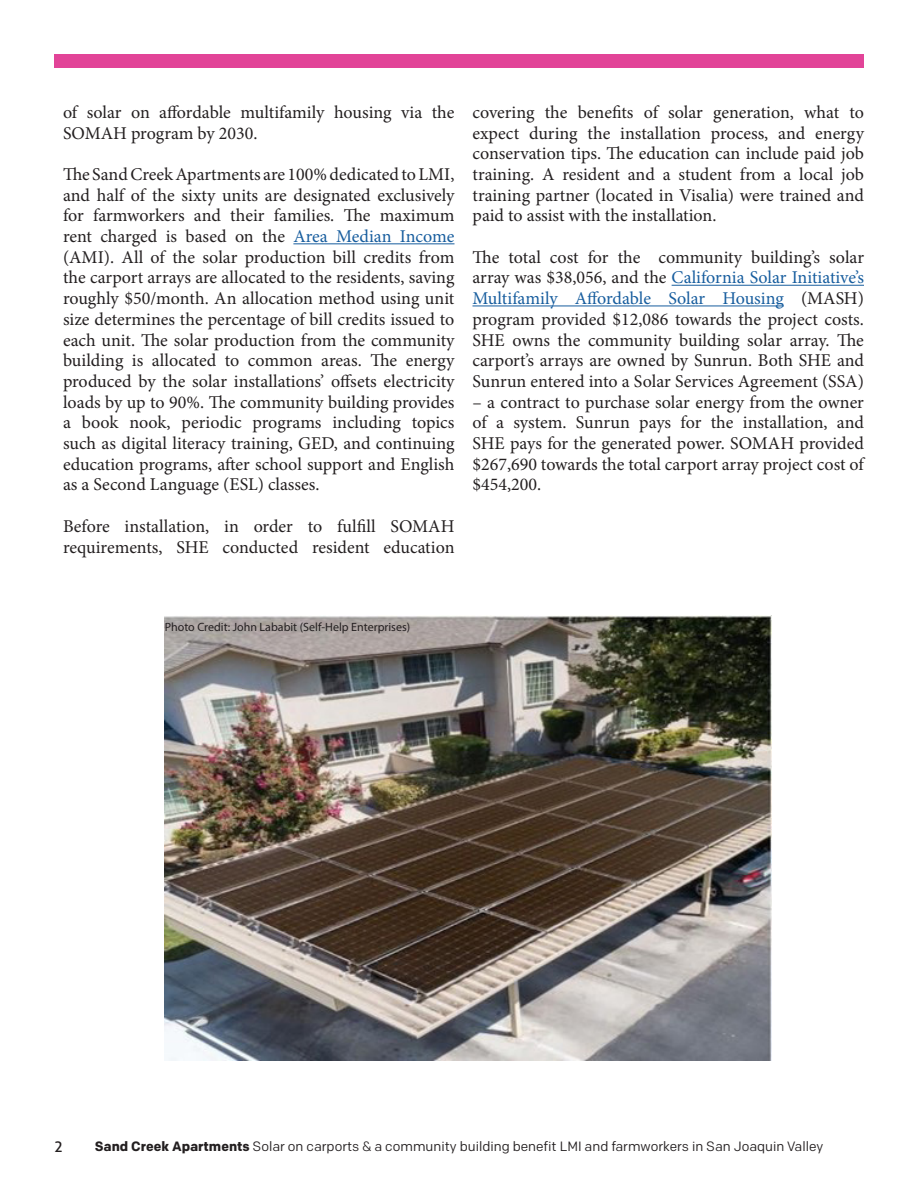
<style>
.page{position:relative;width:918px;height:1188px;background:#fff}
.page>*{position:absolute;margin:0;border:0;box-sizing:border-box;transform-origin:0 0}
.t1{font:18px/20.7px "Minion Pro";color:#231f20;text-align:justify}
.t2{font:15px "Aller";color:#231f20}
.t3{font:13.5px "Colfax";color:#231f20}
.t4{font:12px "Myriad Pro";color:#231f20}
.s1{color:#175d9e}
.s2{font-weight:700}
</style>
<div class="page">
<div style="left:54px;top:54px;width:810px;height:14px;background:#e24498"></div>
<hr style="left:293px;top:243px;width:162px;height:1px;background:#175d9e">
<hr style="left:672px;top:285px;width:192px;height:1px;background:#175d9e">
<hr style="left:472px;top:305px;width:312px;height:1px;background:#175d9e">
<img style="left:165px;top:616px;width:606px;height:445px">
<p class="t1" style="left:63px;top:102px;width:393px">of solar on affordable multifamily housing via the<br>SOMAH program by 2030.</p>
<p class="t1" style="left:63px;top:164px;width:393px">The Sand Creek Apartments are 100% dedicated to LMI, and half of the sixty units are designated exclusively for farmworkers and their families. The maximum rent charged is based on the <span class="s1">Area Median Income </span>(AMI). All of the solar production bill credits from the carport arrays are allocated to the residents, saving roughly $50/month. An allocation method using unit size determines the percentage of bill credits issued to each unit. The solar production from the community building is allocated to common areas. The energy produced by the solar installations’ offsets electricity loads by up to 90%. The community building provides a book nook, periodic programs including topics such as digital literacy training, GED, and continuing education programs, after school support and English as a Second Language (ESL) classes.</p>
<p class="t1" style="left:63px;top:516px;width:393px">Before installation, in order to fulfill SOMAH requirements, SHE conducted resident education</p>
<p class="t1" style="left:472px;top:102px;width:393px">covering the benefits of solar generation, what to expect during the installation process, and energy conservation tips. The education can include paid job training. A resident and a student from a local job training partner (located in Visalia) were trained and paid to assist with the installation.</p>
<p class="t1" style="left:472px;top:247px;width:393px">The total cost for the community building’s solar array was $38,056, and the <span class="s1">California Solar Initiative’s Multifamily Affordable Solar Housing</span> (MASH) program provided $12,086 towards the project costs.<br>SHE owns the community building solar array. The carport’s arrays are owned by Sunrun. Both SHE and Sunrun entered into a Solar Services Agreement (SSA)</p>
<p class="t1" style="left:472px;top:392px;width:393px">– a contract to purchase solar energy from the owner of a system. Sunrun pays for the installation, and SHE pays for the generated power. SOMAH provided $267,690 towards the total carport array project cost of $454,200.</p>
<p class="t4" style="left:165px;top:620px;width:247px">Photo Credit: John Lababit (Self-Help Enterprises)</p>
<p class="t2" style="left:54px;top:1137px;width:10px">2</p>
<p class="t3" style="left:95px;top:1138px;width:730px"><span class="s2">Sand Creek Apartments</span> Solar on carports &amp; a community building benefit LMI and farmworkers in San Joaquin Valley</p>
</div>
